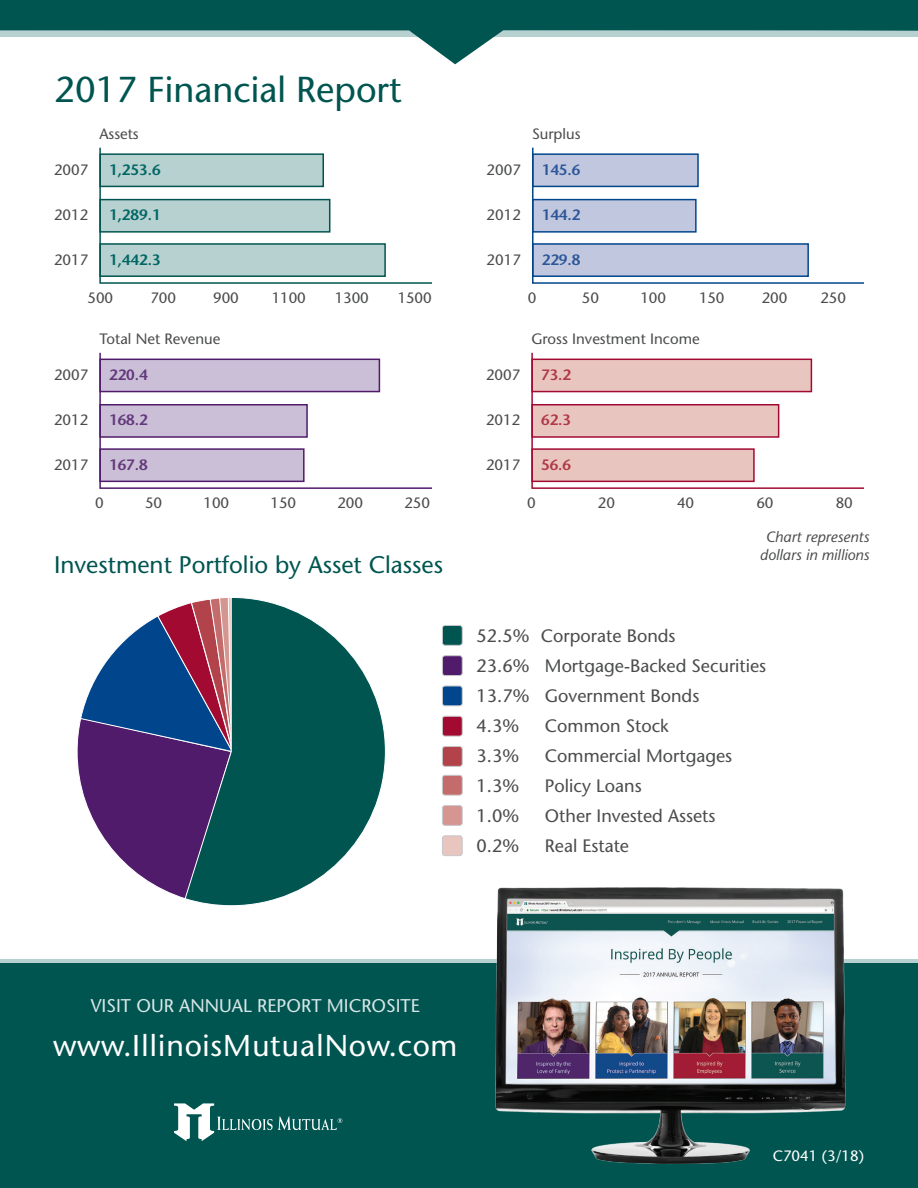
<style>
.page{position:relative;width:918px;height:1188px;background:#fff}
.page>*{position:absolute;margin:0;border:0;box-sizing:border-box;transform-origin:0 0}
.t1{font:500 36px "Stone Sans Std";color:#005550}
.t2{font:500 30.15px "Stone Sans Std";letter-spacing:.03em;color:#fff}
.t3{font:500 24px "Stone Sans Std";color:#005550}
.t4{font:500 18.45px "Stone Sans Std";color:#d7e6e6}
.Lettered_List{font:500 18px "Stone Sans Std";color:#4b4c4d}
.t5{font:500 15px "Stone Sans Std";color:#4b4c4d}
.t6{font:italic 500 15px/18px "Stone Sans Std";color:#4b4c4d;text-align:center}
.t7{font:600 15px "Stone Sans Std";color:#006764}
.t8{font:600 15px "Stone Sans Std";color:#2d5798}
.t9{font:600 15px "Stone Sans Std";color:#63387b}
.t10{font:600 15px "Stone Sans Std";color:#af3945}
.t11{font:500 15px "Stone Sans Std";color:#fff}
</style>
<div class="page">
<svg style="left:0;top:959px;width:918px;height:5px;fill:#b7d0d0"></svg>
<div style="left:0;top:964px;width:918px;height:224px;background:#005550"></div>
<svg style="left:77px;top:605px;width:107px;height:294px"></svg>
<svg style="left:184px;top:597px;width:202px;height:309px"></svg>
<div style="left:442px;top:625px;width:20px;height:20px;background:#005550;border-radius:3px"></div>
<div style="left:442px;top:625px;width:21px;height:21px;border:1px solid #c7c8ca;border-radius:3px"></div>
<div style="left:442px;top:656px;width:20px;height:20px;background:#511b6c;border-radius:3px"></div>
<div style="left:442px;top:655px;width:21px;height:21px;border:1px solid #c7c8ca;border-radius:3px"></div>
<div style="left:442px;top:686px;width:20px;height:20px;background:#01468c;border-radius:3px"></div>
<div style="left:442px;top:686px;width:21px;height:20px;border:1px solid #c7c8ca;border-radius:3px"></div>
<div style="left:442px;top:716px;width:20px;height:20px;background:#a30a32;border-radius:3px"></div>
<div style="left:442px;top:716px;width:21px;height:20px;border:1px solid #c7c8ca;border-radius:3px"></div>
<div style="left:442px;top:747px;width:20px;height:19px;background:#b3434b;border-radius:3px"></div>
<div style="left:442px;top:746px;width:21px;height:21px;border:1px solid #c7c8ca;border-radius:3px"></div>
<div style="left:442px;top:775px;width:20px;height:20px;background:#c46c6b;border-radius:3px"></div>
<div style="left:442px;top:775px;width:21px;height:20px;border:1px solid #c7c8ca;border-radius:3px"></div>
<div style="left:442px;top:806px;width:20px;height:19px;background:#d59591;border-radius:3px"></div>
<div style="left:442px;top:805px;width:21px;height:21px;border:1px solid #c7c8ca;border-radius:3px"></div>
<div style="left:442px;top:836px;width:20px;height:20px;background:#e9c5c0;border-radius:3px"></div>
<div style="left:442px;top:835px;width:21px;height:21px;border:1px solid #c7c8ca;border-radius:3px"></div>
<img style="left:445px;top:887px;width:449px;height:277px">
<svg style="left:174px;top:1103px;width:168px;height:38px"></svg>
<svg style="left:0;top:0;width:918px;height:64px"></svg>
<svg style="left:99px;top:147px;width:333px;height:137px"></svg>
<svg style="left:531px;top:352px;width:333px;height:137px"></svg>
<svg style="left:532px;top:147px;width:332px;height:137px"></svg>
<svg style="left:99px;top:352px;width:333px;height:137px"></svg>
<p class="t1" style="left:55px;top:68px;width:349px">2017 Financial Report</p>
<p class="t5" style="left:54px;top:161px;width:36px">2007</p>
<p class="t5" style="left:54px;top:206px;width:36px">2012</p>
<p class="t5" style="left:54px;top:251px;width:36px">2017</p>
<p class="t5" style="left:99px;top:125px;width:41px">Assets</p>
<p class="t7" style="left:109px;top:161px;width:53px">1,253.6</p>
<p class="t7" style="left:109px;top:206px;width:53px">1,289.1</p>
<p class="t7" style="left:109px;top:251px;width:53px">1,442.3</p>
<p class="t5" style="left:88px;top:289px;width:27px">500</p>
<p class="t5" style="left:150px;top:289px;width:27px">700</p>
<p class="t5" style="left:213px;top:289px;width:27px">900</p>
<p class="t5" style="left:272px;top:289px;width:35px">1100</p>
<p class="t5" style="left:335px;top:289px;width:35px">1300</p>
<p class="t5" style="left:398px;top:289px;width:35px">1500</p>
<p class="t5" style="left:54px;top:366px;width:36px">2007</p>
<p class="t5" style="left:54px;top:411px;width:36px">2012</p>
<p class="t5" style="left:54px;top:456px;width:36px">2017</p>
<p class="t5" style="left:99px;top:330px;width:123px">Total Net Revenue</p>
<p class="t9" style="left:109px;top:366px;width:40px">220.4</p>
<p class="t9" style="left:109px;top:411px;width:40px">168.2</p>
<p class="t9" style="left:109px;top:456px;width:40px">167.8</p>
<p class="t5" style="left:95px;top:494px;width:10px">0</p>
<p class="t5" style="left:145px;top:494px;width:19px">50</p>
<p class="t5" style="left:204px;top:494px;width:27px">100</p>
<p class="t5" style="left:271px;top:494px;width:27px">150</p>
<p class="t5" style="left:337px;top:494px;width:27px">200</p>
<p class="t5" style="left:404px;top:494px;width:27px">250</p>
<p class="t3" style="left:54px;top:550px;width:391px">Investment Portfolio by Asset Classes</p>
<p class="t5" style="left:487px;top:161px;width:36px">2007</p>
<p class="t5" style="left:487px;top:206px;width:36px">2012</p>
<p class="t5" style="left:487px;top:251px;width:36px">2017</p>
<p class="t5" style="left:532px;top:125px;width:50px">Surplus</p>
<p class="t8" style="left:542px;top:161px;width:40px">145.6</p>
<p class="t8" style="left:542px;top:206px;width:40px">144.2</p>
<p class="t8" style="left:542px;top:251px;width:40px">229.8</p>
<p class="t5" style="left:528px;top:289px;width:10px">0</p>
<p class="t5" style="left:582px;top:289px;width:19px">50</p>
<p class="t5" style="left:640px;top:289px;width:27px">100</p>
<p class="t5" style="left:699px;top:289px;width:27px">150</p>
<p class="t5" style="left:762px;top:289px;width:27px">200</p>
<p class="t5" style="left:820px;top:289px;width:27px">250</p>
<p class="t5" style="left:486px;top:366px;width:36px">2007</p>
<p class="t5" style="left:486px;top:411px;width:36px">2012</p>
<p class="t5" style="left:486px;top:456px;width:36px">2017</p>
<p class="t5" style="left:531px;top:330px;width:170px">Gross Investment Income</p>
<p class="t10" style="left:541px;top:366px;width:32px">73.2</p>
<p class="t10" style="left:541px;top:411px;width:32px">62.3</p>
<p class="t10" style="left:541px;top:456px;width:32px">56.6</p>
<p class="t5" style="left:527px;top:494px;width:10px">0</p>
<p class="t5" style="left:598px;top:494px;width:19px">20</p>
<p class="t5" style="left:677px;top:494px;width:19px">40</p>
<p class="t5" style="left:756px;top:494px;width:19px">60</p>
<p class="t5" style="left:836px;top:494px;width:19px">80</p>
<p class="t6" style="left:760px;top:528px;width:111px">Chart represents dollars in millions</p>
<p class="Lettered_List" style="left:477px;top:625px;width:200px">52.5% Corporate Bonds</p>
<p class="Lettered_List" style="left:477px;top:655px;width:291px">23.6% Mortgage-Backed Securities</p>
<p class="Lettered_List" style="left:477px;top:685px;width:224px">13.7% Government Bonds</p>
<p class="Lettered_List" style="left:477px;top:715px;width:44px">4.3%</p>
<p class="Lettered_List" style="left:545px;top:715px;width:125px">Common Stock</p>
<p class="Lettered_List" style="left:477px;top:745px;width:44px">3.3%</p>
<p class="Lettered_List" style="left:545px;top:745px;width:189px">Commercial Mortgages</p>
<p class="Lettered_List" style="left:477px;top:775px;width:44px">1.3%</p>
<p class="Lettered_List" style="left:545px;top:775px;width:98px">Policy Loans</p>
<p class="Lettered_List" style="left:477px;top:805px;width:44px">1.0%</p>
<p class="Lettered_List" style="left:545px;top:805px;width:172px">Other Invested Assets</p>
<p class="Lettered_List" style="left:477px;top:835px;width:44px">0.2%</p>
<p class="Lettered_List" style="left:545px;top:835px;width:86px">Real Estate</p>
<p class="t4" style="left:91px;top:995px;width:331px">VISIT OUR ANNUAL REPORT MICROSITE</p>
<p class="t2" style="left:53px;top:1028px;width:406px">www.IllinoisMutualNow.com</p>
<p class="t11" style="left:773px;top:1147px;width:93px">C7041 (3/18)</p>
</div>
